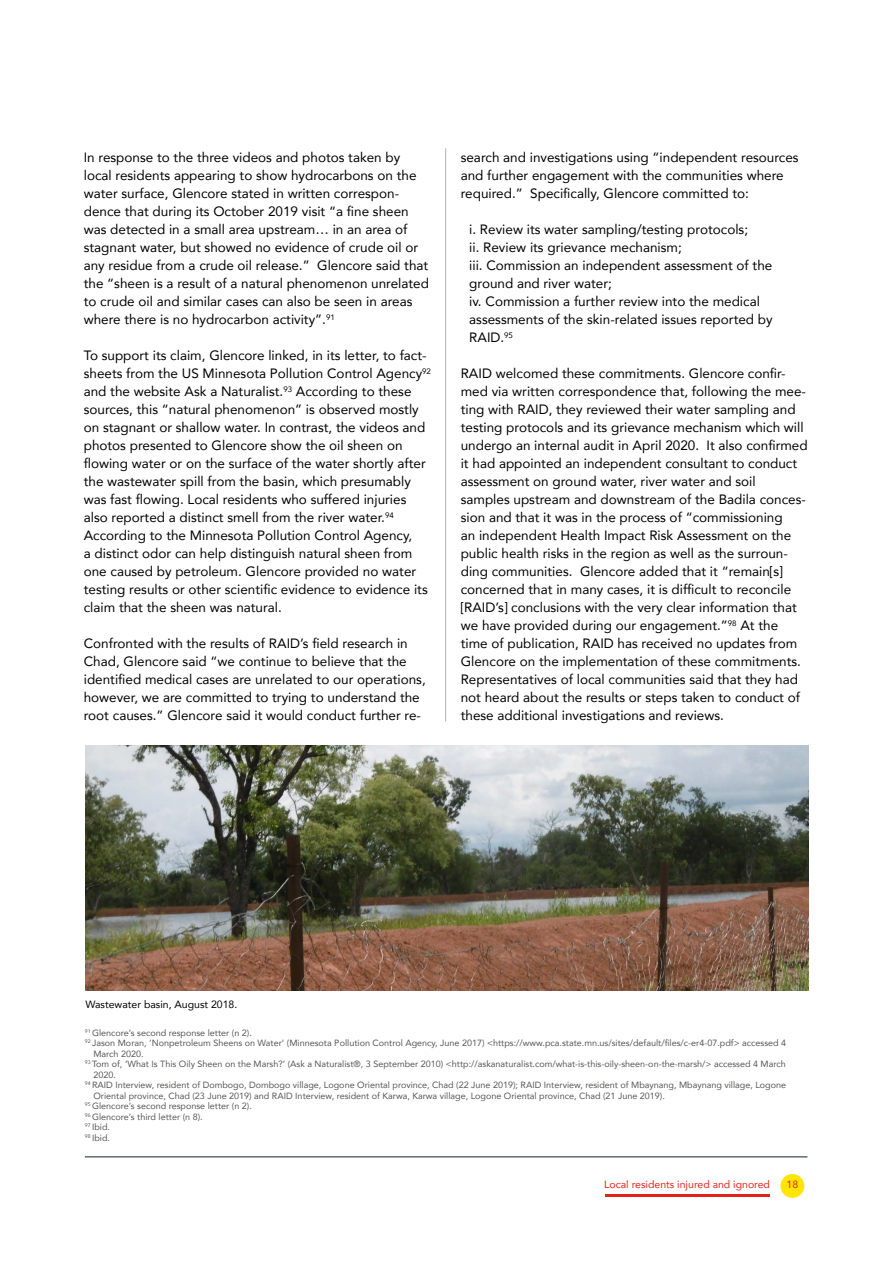
<style>
.page{position:relative;width:893px;height:1263px;background:#fff}
.page>*{position:absolute;margin:0;border:0;box-sizing:border-box;transform-origin:0 0}
.t1{font:13.5px/18px "Avenir";color:#000}
.t2{font:10.5px "Avenir";color:#e42318}
.t3{font:10.5px "Avenir";color:#000}
.t4{font:9px "Avenir";color:#575756}
</style>
<div class="page">
<div style="left:780px;top:1174px;width:24px;height:24px;background:#ffe500;border-radius:50%"></div>
<hr style="left:85px;top:1156px;width:722px;height:1px;background:#102234">
<hr style="left:605px;top:1194px;width:165px;height:3px;background:#e42318">
<img style="left:85px;top:745px;width:724px;height:245px">
<hr style="left:445px;top:148px;width:1px;height:573px;background:#b3b2b2">
<p class="t1" style="left:84px;top:148px;width:347px">In response to the three videos and photos taken by local residents appearing to show hydrocarbons on the water surface, Glencore stated in written correspon&shy;dence that during its October 2019 visit “a fine sheen was detected in a small area upstream… in an area of stagnant water, but showed no evidence of crude oil or any residue from a crude oil release.” Glencore said that the “sheen is a result of a natural phenomenon unrelated to crude oil and similar cases can also be seen in areas where there is no hydrocarbon activity”.<sup>91</sup></p>
<p class="t1" style="left:84px;top:346px;width:349px">To support its claim, Glencore linked, in its letter, to fact&shy;sheets from the US Minnesota Pollution Control Agency<sup>92 </sup>and the website Ask a Naturalist.<sup>93</sup> According to these sources, this “natural phenomenon” is observed mostly on stagnant or shallow water. In contrast, the videos and photos presented to Glencore show the oil sheen on flowing water or on the surface of the water shortly after the wastewater spill from the basin, which presumably was fast flowing. Local residents who suffered injuries also reported a distinct smell from the river water.<sup>94<br></sup>According to the Minnesota Pollution Control Agency,<br>a distinct odor can help distinguish natural sheen from one caused by petroleum. Glencore provided no water testing results or other scientific evidence to evidence its claim that the sheen was natural.</p>
<p class="t1" style="left:84px;top:634px;width:343px">Confronted with the results of RAID’s field research in Chad, Glencore said “we continue to believe that the identified medical cases are unrelated to our operations, however, we are committed to trying to understand the root causes.” Glencore said it would conduct further re-</p>
<p class="t1" style="left:461px;top:148px;width:339px">search and investigations using “independent resources and further engagement with the communities where required.” Specifically, Glencore committed to:</p>
<p class="t1" style="left:469px;top:220px;width:305px">i. Review its water sampling/testing protocols;<br>ii. Review its grievance mechanism;<br>iii. Commission an independent assessment of the ground and river water;<br>iv. Commission a further review into the medical assessments of the skin-related issues reported by RAID.<sup>95</sup></p>
<p class="t1" style="left:461px;top:364px;width:348px">RAID welcomed these commitments. Glencore confir&shy;med via written correspondence that, following the mee&shy;ting with RAID, they reviewed their water sampling and testing protocols and its grievance mechanism which will undergo an internal audit in April 2020. It also confirmed it had appointed an independent consultant to conduct assessment on ground water, river water and soil samples upstream and downstream of the Badila conces&shy;sion and that it was in the process of “commissioning<br>an independent Health Impact Risk Assessment on the public health risks in the region as well as the surroun&shy;ding communities. Glencore added that it “remain[s] concerned that in many cases, it is difficult to reconcile [RAID’s] conclusions with the very clear information that we have provided during our engagement.”<sup>98</sup> At the time of publication, RAID has received no updates from Glencore on the implementation of these commitments.<br>Representatives of local communities said that they had not heard about the results or steps taken to conduct of these additional investigations and reviews.</p>
<p class="t3" style="left:85px;top:996px;width:153px">Wastewater basin, August 2018.</p>
<p class="t4" style="left:85px;top:1025px;width:169px"><sup>91</sup> Glencore’s second response letter (n 2).</p>
<p class="t4" style="left:85px;top:1036px;width:703px"><sup>92</sup> Jason Moran, ‘Nonpetroleum Sheens on Water’ (Minnesota Pollution Control Agency, June 2017) &lt;https://www.pca.state.mn.us/sites/default/files/c-er4-07.pdf&gt; accessed 4</p>
<p class="t4" style="left:93px;top:1046px;width:52px">March 2020.</p>
<p class="t4" style="left:85px;top:1057px;width:702px"><sup>93</sup> Tom of, ‘What Is This Oily Sheen on the Marsh?’ (Ask a Naturalist®, 3 September 2010) &lt;http://askanaturalist.com/what-is-this-oily-sheen-on-the-marsh/&gt; accessed 4 March</p>
<p class="t4" style="left:93px;top:1067px;width:24px">2020.</p>
<p class="t4" style="left:85px;top:1078px;width:703px"><sup>94</sup> RAID Interview, resident of Dombogo, Dombogo village, Logone Oriental province, Chad (22 June 2019); RAID Interview, resident of Mbaynang, Mbaynang village, Logone</p>
<p class="t4" style="left:93px;top:1088px;width:573px">Oriental province, Chad (23 June 2019) and RAID Interview, resident of Karwa, Karwa village, Logone Oriental province, Chad (21 June 2019).</p>
<p class="t4" style="left:85px;top:1099px;width:169px"><sup>95</sup> Glencore’s second response letter (n 2).</p>
<p class="t4" style="left:85px;top:1109px;width:119px"><sup>96</sup> Glencore’s third letter (n 8).</p>
<p class="t4" style="left:85px;top:1120px;width:27px"><sup>97</sup> Ibid.</p>
<p class="t4" style="left:85px;top:1130px;width:27px"><sup>98</sup> Ibid.</p>
<p class="t2" style="left:604px;top:1176px;width:167px">Local residents injured and ignored</p>
<p class="t2" style="left:787px;top:1176px;width:13px">18</p>
</div>
